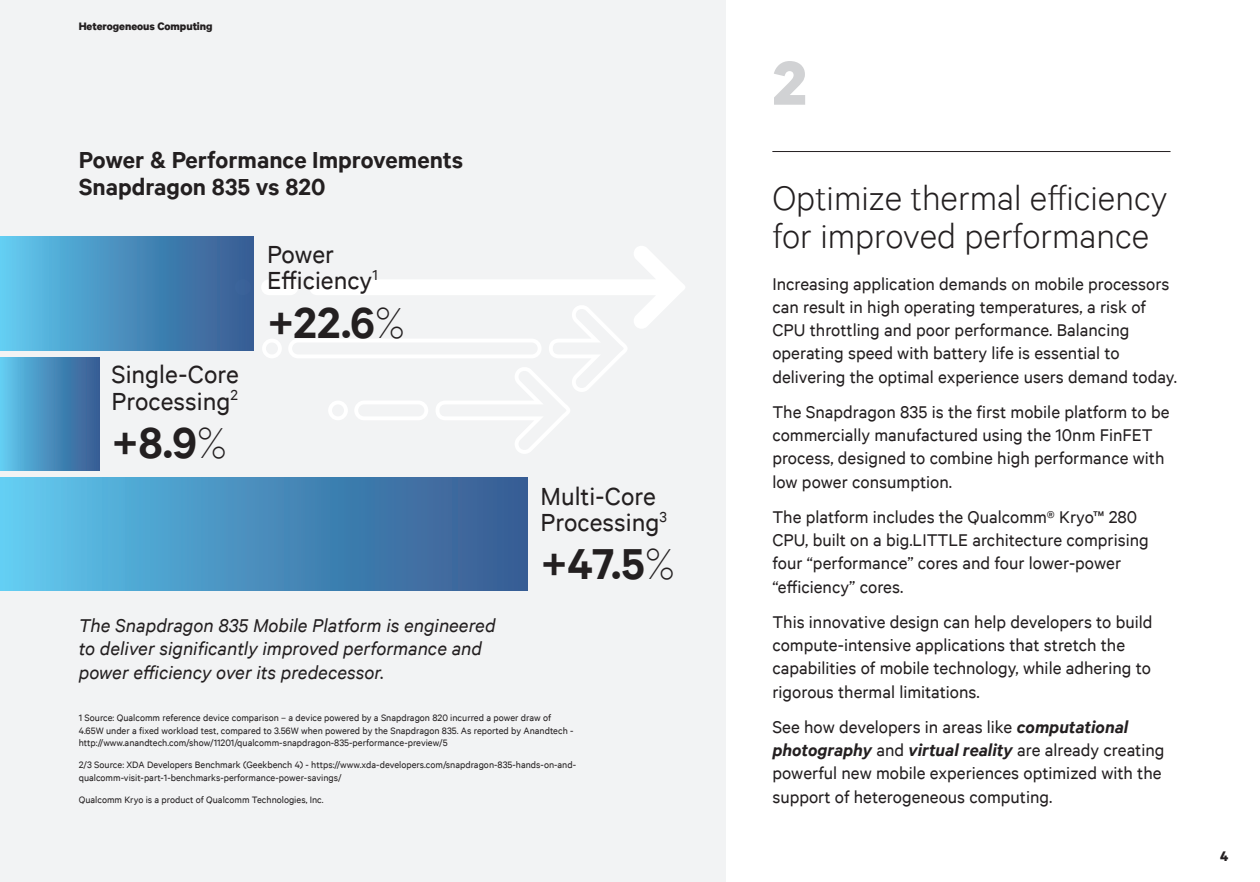
<style>
.page{position:relative;width:1260px;height:882px;background:#fff}
.page>*{position:absolute;margin:0;border:0;box-sizing:border-box;transform-origin:0 0}
.t1{font:700 70px "Qualcomm Office";color:#d1d2d4}
.t2{font:600 49px "Qualcomm Office";color:#231f20}
.t3{font:300 38.5px/38.5px "Qualcomm Office";color:#231f20}
.t4{font:28px/26.6px "Qualcomm Office";color:#231f20}
.t5{font:600 26.25px/26.6px "Qualcomm Office";color:#231f20}
.t6{font:italic 21px/23.1px "Qualcomm Office";color:#231f20}
.t7{font:19.25px/23.1px "Qualcomm Office";color:#231f20}
.t8{font:700 15.75px "Qualcomm Office";color:#231f20}
.t9{font:700 12.25px "Qualcomm Office";letter-spacing:-.005em;color:#231f20}
.t10{font:10.5px/12.6px "Qualcomm Office";color:#231f20}
.s1{font-weight:100}
.s2{font-weight:600;font-style:italic}
</style>
<div class="page">
<div style="left:0;top:0;width:726px;height:882px;background:#f2f3f4"></div>
<div style="left:261px;top:279px;width:37px;height:16px;background:#fff;border-radius:8px"></div>
<svg style="left:262px;top:339px;width:20px;height:19px"></svg>
<svg style="left:289px;top:246px;width:396px;height:208px"></svg>
<hr style="left:772px;top:151px;width:399px;height:1px;background:#231f20">
<div style="left:0;top:357px;width:100px;height:114px;background:linear-gradient(to right,#5ec8ee,#355990)"></div>
<div style="left:0;top:237px;width:254px;height:113px;background:linear-gradient(to right,#5ec8ee,#35588f)"></div>
<div style="left:0;top:478px;width:528px;height:113px;background:linear-gradient(to right,#5fc8ee,#34588f)"></div>
<p class="t9" style="left:79px;top:19px;width:135px">Heterogeneous Computing</p>
<h3 class="t5" style="left:79px;top:146px;width:386px">Power &amp; Performance Improvements<br>Snapdragon 835 vs 820</h3>
<h3 class="t4" style="left:112px;top:360px;width:129px">Single-Core<br>Processing<sup>2</sup></h3>
<h2 class="t2" style="left:112px;top:413px;width:117px">+8.9<span class="s1">%</span></h2>
<h3 class="t4" style="left:267px;top:240px;width:112px">Power<br>Efficiency<sup>1</sup></h3>
<h2 class="t2" style="left:267px;top:293px;width:139px">+22.6<span class="s1">%</span></h2>
<p class="t6" style="left:79px;top:613px;width:418px">The Snapdragon 835 Mobile Platform is engineered to deliver significantly improved performance and power efficiency over its predecessor.</p>
<h3 class="t4" style="left:541px;top:482px;width:128px">Multi-Core<br>Processing<sup>3</sup></h3>
<h2 class="t2" style="left:541px;top:535px;width:136px">+47.5<span class="s1">%</span></h2>
<p class="t10" style="left:79px;top:711px;width:496px">1 Source: Qualcomm reference device comparison – a device powered by a Snapdragon 820 incurred a power draw of<br>4.65W under a fixed workload test, compared to 3.56W when powered by the Snapdragon 835. As reported by Anandtech - http://www.anandtech.com/show/11201/qualcomm-snapdragon-835-performance-preview/5</p>
<p class="t10" style="left:79px;top:759px;width:499px">2/3 Source: XDA Developers Benchmark (Geekbench 4) - https://www.xda-developers.com/snapdragon-835-hands-on-and&shy;qualcomm-visit-part-1-benchmarks-performance-power-savings/</p>
<p class="t10" style="left:79px;top:793px;width:246px">Qualcomm Kryo is a product of Qualcomm Technologies, Inc.</p>
<h1 class="t1" style="left:773px;top:40px;width:36px">2</h1>
<h3 class="t3" style="left:772px;top:177px;width:397px">Optimize thermal efficiency for improved performance</h3>
<p class="t7" style="left:772px;top:272px;width:406px">Increasing application demands on mobile processors can result in high operating temperatures, a risk of CPU throttling and poor performance. Balancing operating speed with battery life is essential to delivering the optimal experience users demand today.</p>
<p class="t7" style="left:772px;top:400px;width:399px">The Snapdragon 835 is the first mobile platform to be commercially manufactured using the 10nm FinFET process, designed to combine high performance with low power consumption.</p>
<p class="t7" style="left:772px;top:505px;width:378px">The platform includes the Qualcomm® Kryo™ 280<br>CPU, built on a big.LITTLE architecture comprising four “performance” cores and four lower-power “efficiency” cores.</p>
<p class="t7" style="left:772px;top:610px;width:382px">This innovative design can help developers to build compute-intensive applications that stretch the capabilities of mobile technology, while adhering to rigorous thermal limitations.</p>
<p class="t7" style="left:772px;top:715px;width:394px">See how developers in areas like <span class="s2">computational photography</span> and <span class="s2">virtual reality</span> are already creating powerful new mobile experiences optimized with the support of heterogeneous computing.</p>
<p class="t8" style="left:1220px;top:846px;width:10px">4</p>
</div>
